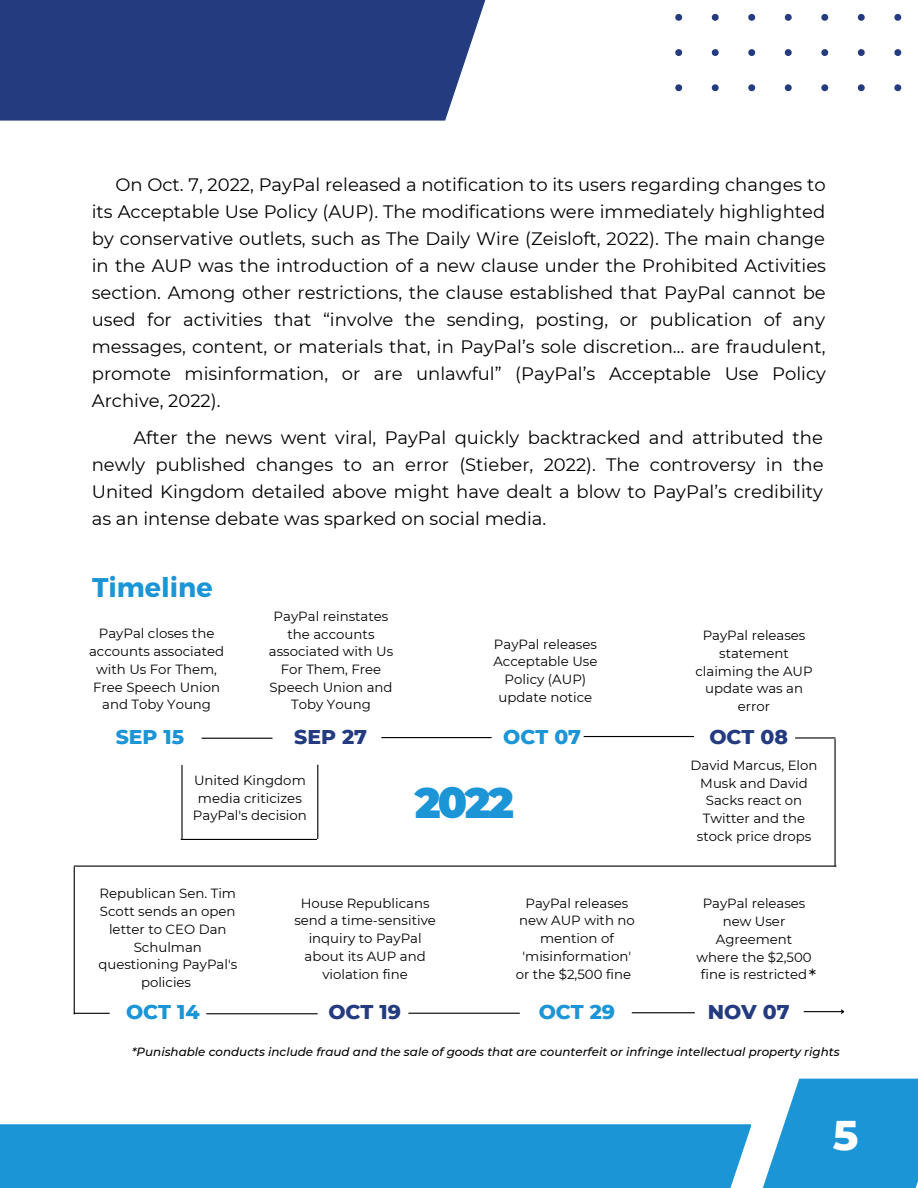
<style>
.page{position:relative;width:918px;height:1188px;background:#fff}
.page>*{position:absolute;margin:0;border:0;box-sizing:border-box;transform-origin:0 0}
.t1{font:900 42.45px "Montserrat";color:#1b95d6}
.t2{font:800 42.3px "Montserrat";color:#fff}
.t3{font:700 27px "Montserrat";color:#1b95d6}
.t4{font:800 20.4px "Montserrat";color:#1b95d6}
.t5{font:800 20.4px "Montserrat";color:#253b80}
.t6{font:19.2px "Montserrat";color:#000}
.t7{font:18px/27px "Montserrat";color:#000;text-align:justify}
.t8{font:13.35px/17.7px "Montserrat";color:#000;text-align:center}
.t9{font:italic 500 11.85px "Montserrat";color:#000}
</style>
<div class="page">
<svg style="left:675px;top:13px;width:227px;height:78px"></svg>
<svg style="left:762px;top:1079px;width:156px;height:109px;background:#38a2db"></svg>
<div style="left:0;top:1124px;width:751px;height:64px;background:#1b95d6"></div>
<hr style="left:181px;top:839px;width:136px;height:1px;background:#000">
<hr style="left:181px;top:765px;width:2px;height:74px;background:#000">
<hr style="left:317px;top:765px;width:1px;height:74px;background:#000">
<hr style="left:381px;top:737px;width:111px;height:1px;background:#000">
<hr style="left:584px;top:736px;width:110px;height:1px;background:#000">
<hr style="left:202px;top:738px;width:71px;height:1px;background:#000">
<hr style="left:408px;top:1013px;width:112px;height:1px;background:#000">
<hr style="left:632px;top:1012px;width:63px;height:1px;background:#000">
<hr style="left:206px;top:1013px;width:112px;height:1px;background:#000">
<hr style="left:74px;top:866px;width:762px;height:1px;background:#000">
<hr style="left:74px;top:867px;width:1px;height:147px;background:#000">
<hr style="left:834px;top:739px;width:2px;height:127px;background:#000">
<hr style="left:795px;top:737px;width:41px;height:2px;background:#000">
<hr style="left:74px;top:1013px;width:36px;height:1px;background:#000">
<hr style="left:804px;top:1011px;width:40px;height:1px;background:#000">
<svg style="left:840px;top:1009px;width:5px;height:5px"></svg>
<div style="left:0;top:0;width:503px;height:121px;background:#253b80"></div>
<p class="t7" style="left:92px;top:171px;width:736px;text-indent:24px">On Oct. 7, 2022, PayPal released a notification to its users regarding changes to its Acceptable Use Policy (AUP). The modifications were immediately highlighted by conservative outlets, such as The Daily Wire (Zeisloft, 2022). The main change in the AUP was the introduction of a new clause under the Prohibited Activities section. Among other restrictions, the clause established that PayPal cannot be used for activities that “involve the sending, posting, or publication of any messages, content, or materials that, in PayPal’s sole discretion… are fraudulent, promote misinformation, or are unlawful” (PayPal’s Acceptable Use Policy Archive, 2022).</p>
<p class="t7" style="left:92px;top:424px;width:733px;text-indent:42px">After the news went viral, PayPal quickly backtracked and attributed the newly published changes to an error (Stieber, 2022). The controversy in the United Kingdom detailed above might have dealt a blow to PayPal’s credibility as an intense debate was sparked on social media.</p>
<h3 class="t3" style="left:92px;top:570px;width:122px">Timeline</h3>
<p class="t8" style="left:269px;top:607px;width:126px">PayPal reinstates the accounts associated with Us<br>For Them, Free<br>Speech Union and<br>Toby Young</p>
<p class="t8" style="left:89px;top:625px;width:137px">PayPal closes the accounts associated with Us For Them,<br>Free Speech Union and Toby Young</p>
<p class="t8" style="left:493px;top:635px;width:106px">PayPal releases<br>Acceptable Use<br>Policy (AUP) update notice</p>
<p class="t8" style="left:695px;top:627px;width:119px">PayPal releases statement claiming the AUP update was an error</p>
<p class="t4" style="left:116px;top:724px;width:70px">SEP 15</p>
<p class="t5" style="left:294px;top:724px;width:74px">SEP 27</p>
<p class="t4" style="left:503px;top:724px;width:79px">OCT 07</p>
<p class="t5" style="left:709px;top:724px;width:80px">OCT 08</p>
<p class="t8" style="left:193px;top:771px;width:115px">United Kingdom media criticizes<br>PayPal's decision</p>
<h1 class="t1" style="left:415px;top:777px;width:101px">2022</h1>
<p class="t8" style="left:691px;top:756px;width:128px">David Marcus, Elon<br>Musk and David<br>Sacks react on<br>Twitter and the stock price drops</p>
<p class="t8" style="left:98px;top:885px;width:140px">Republican Sen. Tim<br>Scott sends an open letter to CEO Dan<br>Schulman questioning PayPal's policies</p>
<p class="t8" style="left:516px;top:894px;width:121px">PayPal releases new AUP with no mention of 'misinformation' or the $2,500 fine</p>
<p class="t8" style="left:697px;top:895px;width:117px">PayPal releases new User<br>Agreement where the $2,500 fine is restricted</p>
<p class="t4" style="left:126px;top:1000px;width:75px">OCT 14</p>
<p class="t5" style="left:328px;top:1000px;width:74px">OCT 19</p>
<p class="t4" style="left:539px;top:1000px;width:78px">OCT 29</p>
<p class="t5" style="left:708px;top:999px;width:83px">NOV 07</p>
<p class="t9" style="left:132px;top:1044px;width:709px">*Punishable conducts include fraud and the sale of goods that are counterfeit or infringe intellectual property rights</p>
<p class="t8" style="left:294px;top:894px;width:143px">House Republicans send a time-sensitive inquiry to PayPal about its AUP and violation fine</p>
<p class="t6" style="left:809px;top:964px;width:9px">*</p>
<h2 class="t2" style="left:833px;top:1109px;width:27px">5</h2>
</div>
